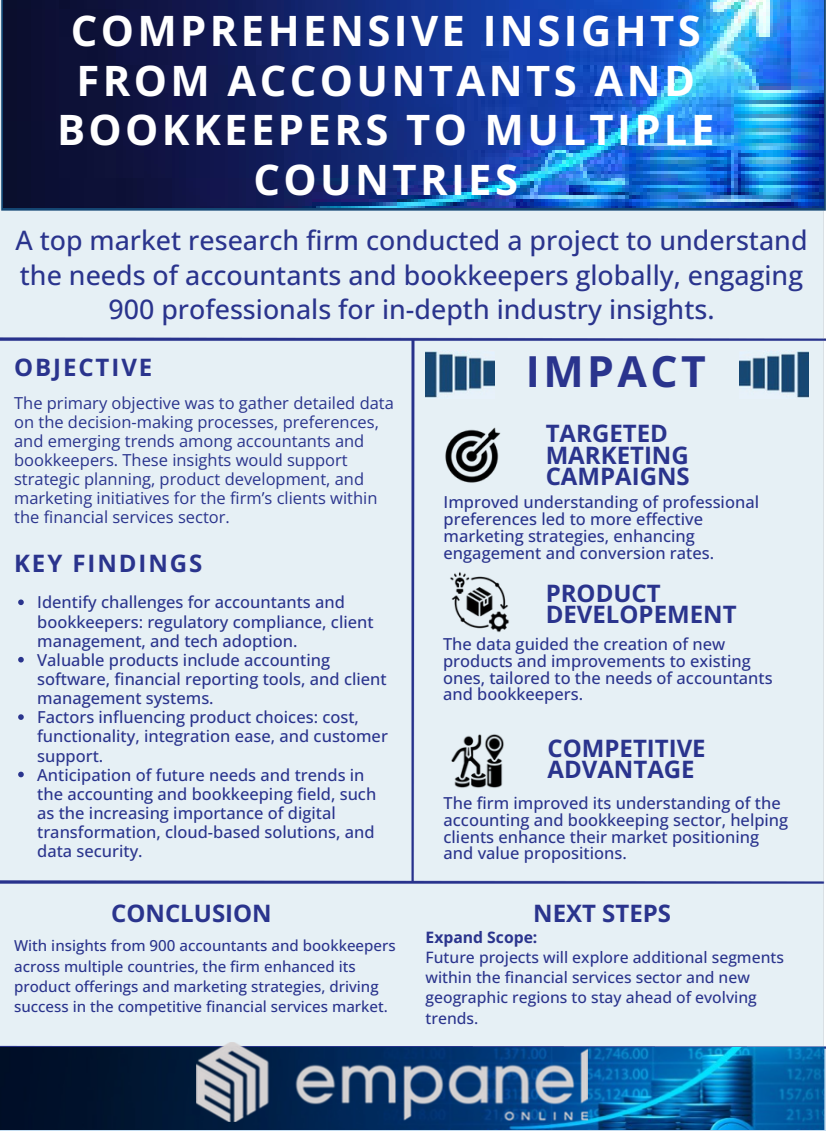
<style>
.page{position:relative;width:826px;height:1131px;background:#e6f0f5}
.page>*{position:absolute;margin:0;border:0;box-sizing:border-box;transform-origin:0 0}
.t1{font:700 42.75px "Open Sans";letter-spacing:.08em;color:#2a348d}
.t2{font:700 41.85px/49.5px "Open Sans";letter-spacing:.08em;color:#fff;text-align:center}
.t3{font:500 26.85px/34.8px "Open Sans";color:#2a348d;text-align:center}
.t4{font:700 24px/21.3px "Open Sans";color:#2a348d}
.t5{font:700 24px "Open Sans";letter-spacing:.08em;color:#2a348d}
.t6{font:500 16.5px/19.2px "Open Sans";color:#2a348d}
.t7{font:16.5px/19.2px "Open Sans";color:#2a348d}
.t8{font:500 15.75px/20.2px "Open Sans";color:#2a348d}
.t9{font:500 15.15px/20.1px "Open Sans";color:#2a348d}
.s1{font-weight:700}
</style>
<div class="page">
<img style="left:739px;top:350px;width:69px;height:49px">
<img style="left:425px;top:350px;width:69px;height:49px">
<img style="left:449px;top:572px;width:61px;height:61px">
<img style="left:449px;top:733px;width:56px;height:56px">
<svg style="left:18px;top:599px;width:6px;height:6px"></svg>
<svg style="left:18px;top:657px;width:6px;height:5px"></svg>
<svg style="left:18px;top:714px;width:6px;height:6px"></svg>
<svg style="left:18px;top:771px;width:6px;height:6px"></svg>
<img style="left:443px;top:426px;width:59px;height:58px">
<img style="left:3px;top:0;width:820px;height:207px">
<img style="left:0;top:1046px;width:826px;height:83px">
<img style="left:197px;top:1043px;width:390px;height:78px">
<h4 class="t2" style="left:57px;top:5px;width:659px">COMPREHENSIVE INSIGHTS<br>FROM ACCOUNTANTS AND<br>BOOKKEEPERS TO MULTIPLE<br>COUNTRIES</h4>
<h4 class="t3" style="left:15px;top:222px;width:793px">A top market research firm conducted a project to understand the needs of accountants and bookkeepers globally, engaging<br>900 professionals for in-depth industry insights.</h4>
<h3 class="t5" style="left:14px;top:350px;width:140px">OBJECTIVE</h3>
<p class="t7" style="left:14px;top:393px;width:381px">The primary objective was to gather detailed data on the decision-making processes, preferences, and emerging trends among accountants and bookkeepers. These insights would support strategic planning, product development, and marketing initiatives for the firm’s clients within the financial services sector.</p>
<h4 class="t5" style="left:14px;top:546px;width:190px">KEY FINDINGS</h4>
<p class="t6" style="left:37px;top:592px;width:338px">Identify challenges for accountants and bookkeepers: regulatory compliance, client management, and tech adoption.</p>
<p class="t6" style="left:37px;top:650px;width:351px">Valuable products include accounting software, financial reporting tools, and client management systems.</p>
<h1 class="t6" style="left:37px;top:707px;width:352px">Factors influencing product choices: cost, functionality, integration ease, and customer support.</h1>
<p class="t6" style="left:37px;top:764px;width:341px">Anticipation of future needs and trends in the accounting and bookkeeping field, such as the increasing importance of digital transformation, cloud-based solutions, and data security.</p>
<p class="t4" style="left:111px;top:902px;width:162px">CONCLUSION</p>
<h3 class="t9" style="left:14px;top:935px;width:383px">With insights from 900 accountants and bookkeepers across multiple countries, the firm enhanced its product offerings and marketing strategies, driving success in the competitive financial services market.</h3>
<p class="t1" style="left:526px;top:341px;width:181px">IMPACT</p>
<p class="t4" style="left:546px;top:422px;width:146px">TARGETED<br>MARKETING<br>CAMPAIGNS</p>
<h3 class="t6" style="left:443px;top:493px;width:317px;line-height:16.8px">Improved understanding of professional preferences led to more effective marketing strategies, enhancing engagement and conversion rates.</h3>
<p class="t4" style="left:546px;top:582px;width:192px">PRODUCT<br>DEVELOPEMENT</p>
<h4 class="t6" style="left:443px;top:635px;width:331px;line-height:16.8px">The data guided the creation of new products and improvements to existing ones, tailored to the needs of accountants and bookkeepers.</h4>
<h3 class="t4" style="left:547px;top:737px;width:160px">COMPETITIVE<br>ADVANTAGE</h3>
<p class="t6" style="left:443px;top:794px;width:346px;line-height:16.8px">The firm improved its understanding of the accounting and bookkeeping sector, helping clients enhance their market positioning and value propositions.</p>
<h3 class="t4" style="left:533px;top:902px;width:139px">NEXT STEPS</h3>
<p class="t8" style="left:425px;top:926px;width:360px"><span class="s1">Expand Scope:<br></span>Future projects will explore additional segments within the financial services sector and new geographic regions to stay ahead of evolving trends.</p>
</div>
